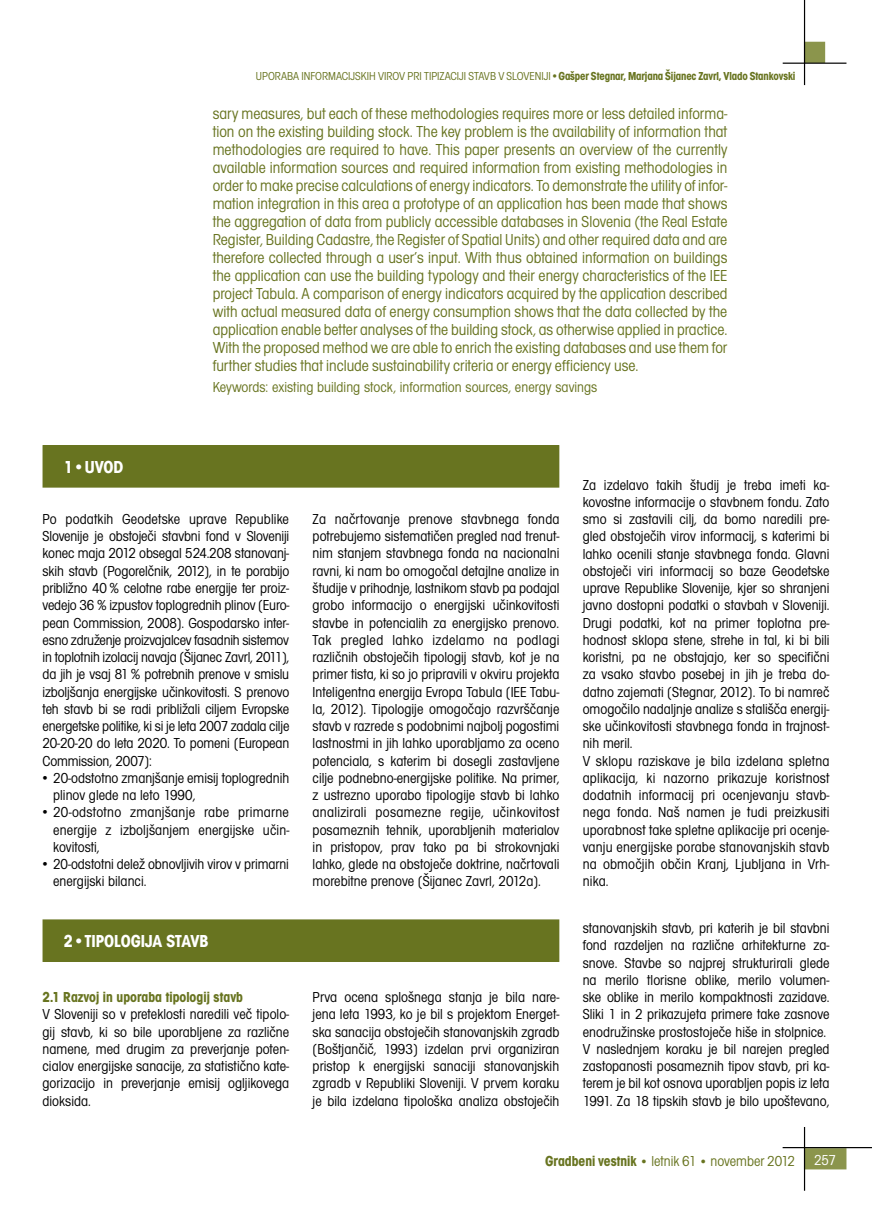
<style>
.page{position:relative;width:872px;height:1212px;background:#fff}
.page>*{position:absolute;margin:0;border:0;box-sizing:border-box;transform-origin:0 0}
._12_13{font:700 condensed 18px "Avant Gar Got Itc TEE";color:#fff}
._11_12{font:condensed 16.5px/18px "Avant Gar Got Itc TEE";color:#687420;text-align:justify}
.Osnovni_tekst{font:condensed 15px/17.2px "Avant Gar Got Itc TEE";color:#000;text-align:justify}
.Osnovni_tekst_tab{font:condensed 15px/17.2px "Avant Gar Got Itc TEE";color:#000}
.Osnovni_tekst-2{font:condensed 15px "Avant Gar Got Itc TEE";color:#687420}
.Osnovni_PK{font:700 condensed 15px "Avant Gar Got Itc TEE";color:#687420}
.t1{font:condensed 15px "Avant Gar Got Itc TEE";color:#fff}
._24_25{font:condensed 12px "Avant Gar Got Itc TEE";color:#687420}
.s1{font-weight:700}
.s2{font-family:"Nimbus San LCY";font-stretch:normal}
.s3{font-weight:700;font-size:13.5px}
</style>
<div class="page">
<div style="left:804px;top:1149px;width:41px;height:20px;background:#8b954c"></div>
<div style="left:804px;top:1148px;width:42px;height:21px;border:2px solid #8b954c"></div>
<hr style="left:782px;top:1147px;width:90px;height:1px;background:#000">
<hr style="left:804px;top:1127px;width:1px;height:64px;background:#000">
<div style="left:804px;top:42px;width:20px;height:20px;background:#8b954c"></div>
<div style="left:804px;top:42px;width:21px;height:21px;border:2px solid #8b954c"></div>
<hr style="left:782px;top:63px;width:64px;height:1px;background:#000">
<hr style="left:804px;top:0;width:1px;height:85px;background:#000">
<div style="left:43px;top:446px;width:515px;height:41px;background:#687420"></div>
<div style="left:43px;top:445px;width:516px;height:43px;border:2px solid #687420"></div>
<div style="left:43px;top:920px;width:515px;height:41px;background:#687420"></div>
<div style="left:43px;top:919px;width:516px;height:43px;border:2px solid #687420"></div>
<p class="_24_25" style="left:256px;top:70px;width:541px">UPORABA INFORMACIJSKIH VIROV PRI TIPIZACIJI STAVB V SLOVENIJI•<span class="s1">Gašper Stegnar, Marjana Šijanec Zavrl, Vlado Stankovski</span></p>
<p class="_12_13" style="left:64px;top:456px;width:61px">1•UVOD</p>
<p class="_11_12" style="left:213px;top:104px;width:516px">sary measures, but each of these methodologies requires more or less detailed informa&shy;tion on the existing building stock. The key problem is the availability of information that methodologies are required to have. This paper presents an overview of the currently available information sources and required information from existing methodologies in order to make precise calculations of energy indicators. To demonstrate the utility of infor&shy;mation integration in this area a prototype of an application has been made that shows the aggregation of data from publicly accessible databases in Slovenia (the Real Estate Register, Building Cadastre, the Register of Spatial Units) and other required data and are therefore collected through a user’s input. With thus obtained information on buildings the application can use the building typology and their energy characteristics of the IEE project Tabula. A comparison of energy indicators acquired by the application described with actual measured data of energy consumption shows that the data collected by the application enable better analyses of the building stock, as otherwise applied in practice.<br>With the proposed method we are able to enrich the existing databases and use them for further studies that include sustainability criteria or energy efficiency use.</p>
<p class="Osnovni_tekst-2" style="left:213px;top:379px;width:386px">Keywords: existing building stock, information sources, energy savings</p>
<p class="Osnovni_tekst" style="left:43px;top:511px;width:248px">Po podatkih Geodetske uprave Republike Slovenije je obstoječi stavbni fond v Sloveniji konec maja 2012 obsegal 524.208 stanovanj&shy;skih stavb [Pogorelčnik, 2012], in te porabijo približno 40 % celotne rabe energije ter proiz&shy;vedejo 36 % izpustov toplogrednih plinov [Euro&shy;pean Commission, 2008]. Gospodarsko inter&shy;esno združenje proizvajalcev fasadnih sistemov in toplotnih izolacij navaja [Šijanec Zavrl, 2011], da jih je vsaj 81 % potrebnih prenove v smislu izboljšanja energijske učinkovitosti. S prenovo teh stavb bi se radi približali ciljem Evropske energetske politike, ki si je leta 2007 zadala cilje 20-20-20 do leta 2020. To pomeni [European Commission, 2007]:</p>
<p class="Osnovni_tekst_tab" style="left:53px;top:769px;width:238px;text-indent:-11px"><span class="s2">•</span> 20-odstotno zmanjšanje emisij toplogrednih plinov glede na leto 1990,</p>
<p class="Osnovni_tekst_tab" style="left:53px;top:804px;width:238px;text-align:justify;text-indent:-11px"><span class="s2">•</span> 20-odstotno zmanjšanje rabe primarne energije z izboljšanjem energijske učin&shy;kovitosti,</p>
<p class="Osnovni_tekst_tab" style="left:53px;top:856px;width:237px;text-indent:-11px"><span class="s2">•</span> 20-odstotni delež obnovljivih virov v primarni energijski bilanci.</p>
<p class="_12_13" style="left:64px;top:931px;width:146px">2•TIPOLOGIJA STAVB</p>
<p class="Osnovni_PK" style="left:43px;top:988px;width:202px">2.1 Razvoj in uporaba tipologij stavb</p>
<p class="Osnovni_tekst" style="left:43px;top:1006px;width:248px">V Sloveniji so v preteklosti naredili več tipolo&shy;gij stavb, ki so bile uporabljene za različne namene, med drugim za preverjanje poten&shy;cialov energijske sanacije, za statistično kate&shy;gorizacijo in preverjanje emisij ogljikovega dioksida.</p>
<p class="Osnovni_tekst" style="left:313px;top:511px;width:248px">Za načrtovanje prenove stavbnega fonda potrebujemo sistematičen pregled nad trenut&shy;nim stanjem stavbnega fonda na nacionalni ravni, ki nam bo omogočal detajlne analize in študije v prihodnje, lastnikom stavb pa podajal grobo informacijo o energijski učinkovitosti stavbe in potencialih za energijsko prenovo.<br>Tak pregled lahko izdelamo na podlagi različnih obstoječih tipologij stavb, kot je na primer tista, ki so jo pripravili v okviru projekta Inteligentna energija Evropa Tabula [IEE Tabu&shy;la, 2012]. Tipologije omogočajo razvrščanje stavb v razrede s podobnimi najbolj pogostimi lastnostmi in jih lahko uporabljamo za oceno potenciala, s katerim bi dosegli zastavljene cilje podnebno-energijske politike. Na primer, z ustrezno uporabo tipologije stavb bi lahko analizirali posamezne regije, učinkovitost posameznih tehnik, uporabljenih materialov in pristopov, prav tako pa bi strokovnjaki lahko, glede na obstoječe doktrine, načrtovali morebitne prenove [Šijanec Zavrl, 2012a].</p>
<p class="Osnovni_tekst" style="left:313px;top:989px;width:248px">Prva ocena splošnega stanja je bila nare&shy;jena leta 1993, ko je bil s projektom Energet&shy;ska sanacija obstoječih stanovanjskih zgradb [Boštjančič, 1993] izdelan prvi organiziran pristop k energijski sanaciji stanovanjskih zgradb v Republiki Sloveniji. V prvem koraku je bila izdelana tipološka analiza obstoječih</p>
<p class="Osnovni_tekst" style="left:583px;top:476px;width:248px">Za izdelavo takih študij je treba imeti ka&shy;kovostne informacije o stavbnem fondu. Zato smo si zastavili cilj, da bomo naredili pre&shy;gled obstoječih virov informacij, s katerimi bi lahko ocenili stanje stavbnega fonda. Glavni obstoječi viri informacij so baze Geodetske uprave Republike Slovenije, kjer so shranjeni javno dostopni podatki o stavbah v Sloveniji.<br>Drugi podatki, kot na primer toplotna pre&shy;hodnost sklopa stene, strehe in tal, ki bi bili koristni, pa ne obstajajo, ker so specifični za vsako stavbo posebej in jih je treba do&shy;datno zajemati [Stegnar, 2012]. To bi namreč omogočilo nadaljnje analize s stališča energij&shy;ske učinkovitosti stavbnega fonda in trajnost&shy;nih meril.</p>
<p class="Osnovni_tekst" style="left:583px;top:752px;width:248px">V sklopu raziskave je bila izdelana spletna aplikacija, ki nazorno prikazuje koristnost dodatnih informacij pri ocenjevanju stavb&shy;nega fonda. Naš namen je tudi preizkusiti uporabnost take spletne aplikacije pri ocenje&shy;vanju energijske porabe stanovanjskih stavb na območjih občin Kranj, Ljubljana in Vrh&shy;nika.</p>
<p class="Osnovni_tekst" style="left:583px;top:920px;width:248px">stanovanjskih stavb, pri katerih je bil stavbni fond razdeljen na različne arhitekturne za&shy;snove. Stavbe so najprej strukturirali glede na merilo tlorisne oblike, merilo volumen&shy;ske oblike in merilo kompaktnosti zazidave.<br>Sliki 1 in 2 prikazujeta primere take zasnove enodružinske prostostoječe hiše in stolpnice.</p>
<p class="Osnovni_tekst" style="left:583px;top:1040px;width:248px">V naslednjem koraku je bil narejen pregled zastopanosti posameznih tipov stavb, pri ka&shy;terem je bil kot osnova uporabljen popis iz leta 1991. Za 18 tipskih stavb je bilo upoštevano,</p>
<p class="Osnovni_tekst-2" style="left:545px;top:1152px;width:251px"><span class="s1">Gradbeni vestnik</span> <span class="s3">•</span> letnik 61 <span class="s3">•</span> november 2012</p>
<p class="t1" style="left:814px;top:1152px;width:23px">257</p>
</div>
